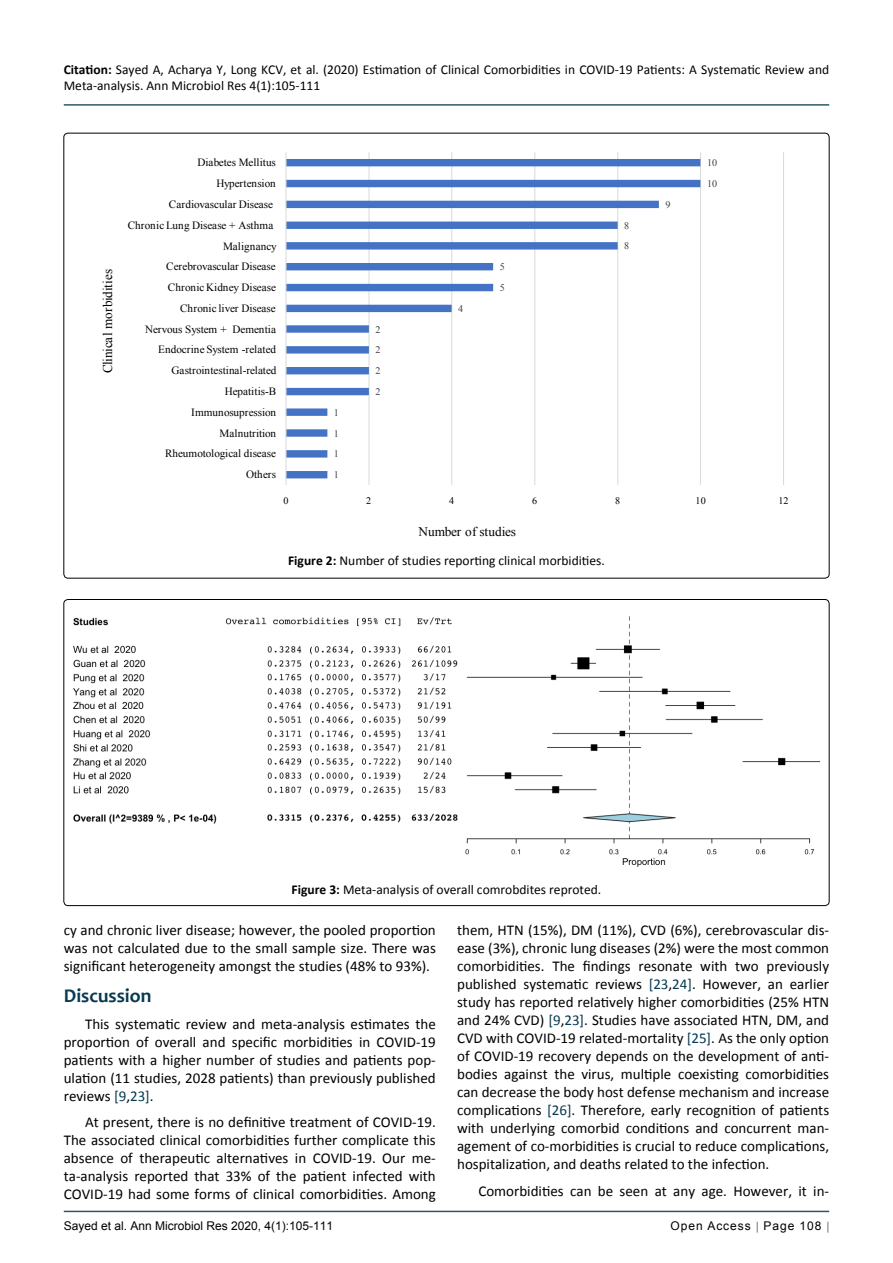
<style>
.page{position:relative;width:893px;height:1263px;background:#fff}
.page>*{position:absolute;margin:0;border:0;box-sizing:border-box;transform-origin:0 0}
.t1{font:700 19.5px "Candara";color:#073950}
.t2{font:15px/18px "Calibri";color:#000;text-align:justify}
.t3{font:13.5px/16.2px "Calibri";color:#000}
.t4{font:13.35px "Times New Roman";letter-spacing:-.005em;color:#000}
.t5{font:13.2px "Times New Roman";letter-spacing:-.005em;color:#000}
.t6{font:12px "Arial";color:#000}
.t7{font:12px "Arial";letter-spacing:.08em;color:#000}
.t8{font:11.1px "Times New Roman";color:#000}
.t9{font:10.05px "Times New Roman";color:#404040}
.t10{font:10.05px "Times New Roman";color:#000}
.s1{font-weight:700}
.s2{color:#073950}
</style>
<div class="page">
<hr style="left:64px;top:1211px;width:765px;height:1px;background:#073950">
<hr style="left:64px;top:104px;width:765px;height:2px;background:#073950">
<svg style="left:285px;top:152px;width:499px;height:333px"></svg>
<img style="left:73px;top:616px;width:746px;height:251px">
<p class="t3" style="left:64px;top:61px;width:767px"><span class="s1">Citation:</span> Sayed A, Acharya Y, Long KCV, et al. (2020) Estimation of Clinical Comorbidities in COVID-19 Patients: A Systematic Review and<br>Meta-analysis. Ann Microbiol Res 4(1):105-111</p>
<p class="t4" style="left:99px;top:373px;width:106px;rotate:-90deg">Clinical morbidities</p>
<p class="t8" style="left:197px;top:155px;width:80px">Diabetes Mellitus</p>
<p class="t9" style="left:707px;top:156px;width:12px">10</p>
<p class="t8" style="left:216px;top:176px;width:61px">Hypertension</p>
<p class="t9" style="left:707px;top:177px;width:12px">10</p>
<p class="t8" style="left:169px;top:197px;width:106px">Cardiovascular Disease</p>
<p class="t9" style="left:666px;top:198px;width:7px">9</p>
<p class="t8" style="left:128px;top:218px;width:147px">ChronicLung Disease + Asthma</p>
<p class="t9" style="left:624px;top:218px;width:7px">8</p>
<p class="t8" style="left:223px;top:238px;width:55px">Malignancy</p>
<p class="t9" style="left:624px;top:239px;width:7px">8</p>
<p class="t8" style="left:166px;top:259px;width:111px">Cerebrovascular Disease</p>
<p class="t9" style="left:500px;top:260px;width:7px">5</p>
<p class="t8" style="left:168px;top:280px;width:110px">Chronic Kidney Disease</p>
<p class="t9" style="left:500px;top:281px;width:7px">5</p>
<p class="t8" style="left:180px;top:301px;width:97px">Chronic liver Disease</p>
<p class="t9" style="left:458px;top:302px;width:7px">4</p>
<p class="t8" style="left:145px;top:321px;width:133px">Nervous System + Dementia</p>
<p class="t9" style="left:375px;top:322px;width:7px">2</p>
<p class="t8" style="left:158px;top:342px;width:119px">Endocrine System -related</p>
<p class="t9" style="left:375px;top:343px;width:7px">2</p>
<p class="t8" style="left:172px;top:363px;width:106px">Gastrointestinal-related</p>
<p class="t9" style="left:375px;top:364px;width:7px">2</p>
<p class="t8" style="left:225px;top:384px;width:53px">Hepatitis-B</p>
<p class="t9" style="left:375px;top:385px;width:7px">2</p>
<p class="t8" style="left:191px;top:405px;width:86px">Immunosupression</p>
<p class="t9" style="left:334px;top:406px;width:7px">1</p>
<p class="t8" style="left:220px;top:425px;width:58px">Malnutrition</p>
<p class="t9" style="left:334px;top:426px;width:7px">1</p>
<p class="t8" style="left:165px;top:446px;width:112px">Rheumotological disease</p>
<p class="t9" style="left:334px;top:447px;width:7px">1</p>
<p class="t8" style="left:246px;top:467px;width:32px">Others</p>
<p class="t9" style="left:334px;top:468px;width:7px">1</p>
<p class="t10" style="left:283px;top:494px;width:7px">0</p>
<p class="t10" style="left:366px;top:494px;width:7px">2</p>
<p class="t10" style="left:449px;top:494px;width:7px">4</p>
<p class="t10" style="left:532px;top:494px;width:7px">6</p>
<p class="t10" style="left:615px;top:494px;width:7px">8</p>
<p class="t10" style="left:696px;top:494px;width:12px">10</p>
<p class="t10" style="left:778px;top:494px;width:12px">12</p>
<p class="t5" style="left:419px;top:523px;width:99px">Number of studies</p>
<p class="t3" style="left:288px;top:553px;width:318px"><span class="s1">Figure 2:</span> Number of studies reporting clinical morbidities.</p>
<p class="t3" style="left:292px;top:882px;width:311px"><span class="s1">Figure 3:</span> Meta-analysis of overall comrobdites reproted.</p>
<p class="t2" style="left:64px;top:921px;width:374px">cy and chronic liver disease; however, the pooled proportion was not calculated due to the small sample size. There was significant heterogeneity amongst the studies (48% to 93%).</p>
<h1 class="t1" style="left:64px;top:983px;width:89px">Discussion</h1>
<p class="t2" style="left:64px;top:1015px;width:374px;text-indent:21px">This systematic review and meta-analysis estimates the proportion of overall and specific morbidities in COVID-19 patients with a higher number of studies and patients pop&shy;ulation (11 studies, 2028 patients) than previously published reviews <span class="s2">[9</span>,<span class="s2">23]</span>.</p>
<p class="t2" style="left:64px;top:1113px;width:374px;text-indent:21px">At present, there is no definitive treatment of COVID-19.<br>The associated clinical comorbidities further complicate this absence of therapeutic alternatives in COVID-19. Our me&shy;ta-analysis reported that 33% of the patient infected with COVID-19 had some forms of clinical comorbidities. Among</p>
<p class="t2" style="left:457px;top:921px;width:374px">them, HTN (15%), DM (11%), CVD (6%), cerebrovascular dis&shy;ease (3%), chronic lung diseases (2%) were the most common comorbidities. The findings resonate with two previously published systematic reviews <span class="s2">[23</span>,<span class="s2">24]</span>. However, an earlier study has reported relatively higher comorbidities (25% HTN and 24% CVD) <span class="s2">[9</span>,<span class="s2">23]</span>. Studies have associated HTN, DM, and CVD with COVID-19 related-mortality <span class="s2">[25]</span>. As the only option of COVID-19 recovery depends on the development of anti&shy;bodies against the virus, multiple coexisting comorbidities can decrease the body host defense mechanism and increase complications <span class="s2">[26]</span>. Therefore, early recognition of patients with underlying comorbid conditions and concurrent man&shy;agement of co-morbidities is crucial to reduce complications, hospitalization, and deaths related to the infection.</p>
<p class="t2" style="left:478px;top:1182px;width:352px">Comorbidities can be seen at any age. However, it in-</p>
<p class="t6" style="left:64px;top:1218px;width:271px">Sayed et al. Ann Microbiol Res 2020, 4(1):105-111</p>
<p class="t7" style="left:670px;top:1218px;width:152px">Open Access Page 108</p>
</div>
